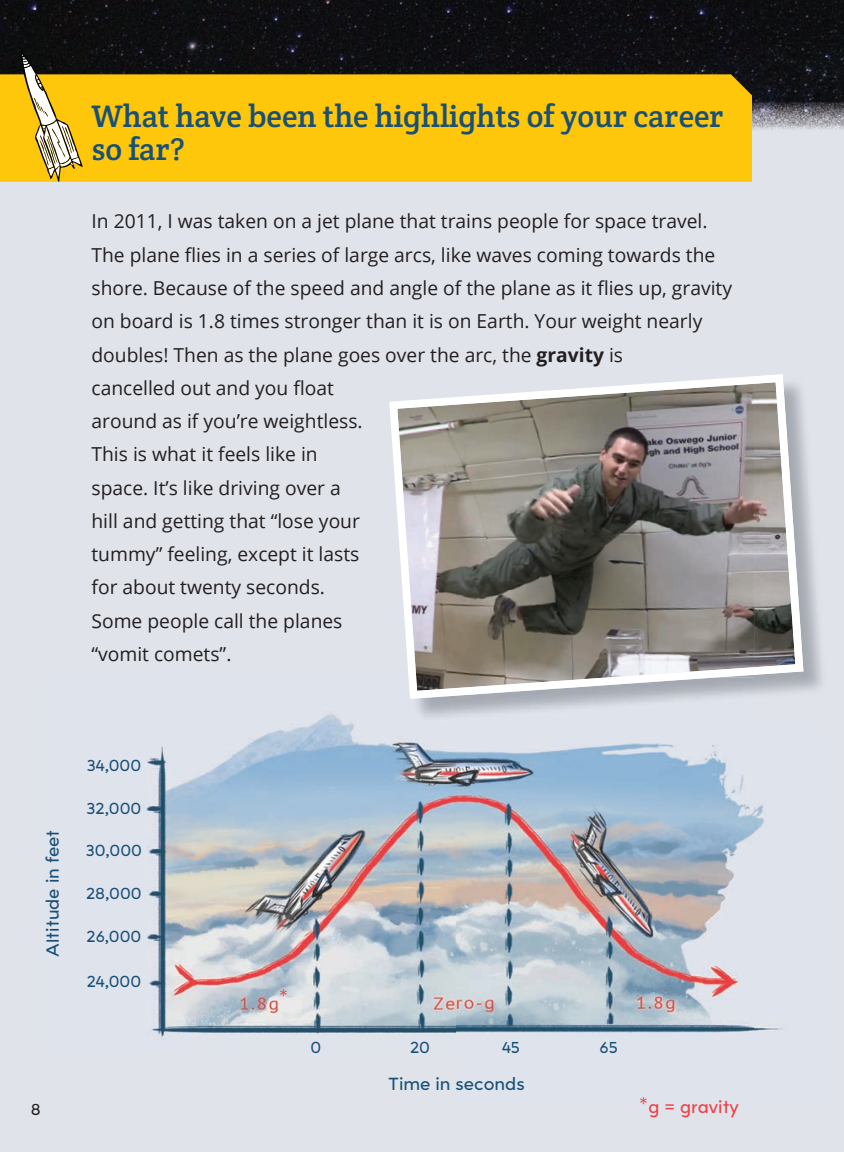
<style>
.page{position:relative;width:844px;height:1152px;background:#fff}
.page>*{position:absolute;margin:0;border:0;box-sizing:border-box;transform-origin:0 0}
.t1{font:31.5px/33.2px "Crete Round";color:#195077}
.t2{font:22.75px "Aronui";color:#ee3f43}
.t3{font:19.25px/33.2px "Open Sans";color:#231f20}
.t4{font:17.5px "Aronui";color:#195077}
.t5{font:17.5px "Aronui";color:#ee3f43}
.t6{font:15.75px "Aronui";color:#195077}
.t7{font:15.75px "Aronui";color:#231f20}
.s1{font-weight:700}
.s2{font-size:22.75px}
</style>
<div class="page">
<div style="left:0;top:0;width:843px;height:1151px;background:#e0e3ea"></div>
<img style="left:0;top:0;width:753px;height:131px">
<div style="left:0;top:74px;width:751px;height:108px;background:#fec70c"></div>
<img style="left:146px;top:714px;width:607px;height:325px">
<svg style="left:20px;top:51px;width:63px;height:131px;background:#bea13d"></svg>
<img style="left:392px;top:698px;width:361px;height:24px">
<svg style="left:389px;top:376px;width:364px;height:322px;background:#93908c"></svg>
<img style="left:753px;top:421px;width:69px;height:610px">
<img style="left:753px;top:0;width:90px;height:131px">
<img style="left:753px;top:374px;width:50px;height:300px">
<h1 class="t1" style="left:91px;top:99px;width:633px">What have been the highlights of your career so far?</h1>
<p class="t3" style="left:91px;top:204px;width:642px">In 2011, I was taken on a jet plane that trains people for space travel.<br>The plane flies in a series of large arcs, like waves coming towards the shore. Because of the speed and angle of the plane as it flies up, gravity on board is 1.8 times stronger than it is on Earth. Your weight nearly doubles! Then as the plane goes over the arc, the <span class="s1">gravity</span> is<br>cancelled out and you float<br>around as if you’re weightless.<br>This is what it feels like in<br>space. It’s like driving over a<br>hill and getting that “lose your<br>tummy” feeling, except it lasts<br>for about twenty seconds.<br>Some people call the planes<br>“vomit comets”.</p>
<p class="t4" style="left:46px;top:956px;width:129px;rotate:-90deg">Altitude in feet</p>
<p class="t6" style="left:87px;top:759px;width:56px">34,000</p>
<p class="t6" style="left:87px;top:802px;width:56px">32,000</p>
<p class="t6" style="left:86px;top:844px;width:58px">30,000</p>
<p class="t6" style="left:86px;top:887px;width:57px">28,000</p>
<p class="t6" style="left:86px;top:929px;width:56px">26,000</p>
<p class="t6" style="left:87px;top:974px;width:56px">24,000</p>
<p class="t7" style="left:31px;top:1103px;width:11px">8</p>
<p class="t2" style="left:279px;top:987px;width:11px">*</p>
<p class="t6" style="left:310px;top:1040px;width:12px">0</p>
<p class="t6" style="left:410px;top:1040px;width:21px">20</p>
<p class="t6" style="left:502px;top:1040px;width:19px">45</p>
<p class="t6" style="left:599px;top:1040px;width:20px">65</p>
<p class="t4" style="left:388px;top:1077px;width:138px">Time in seconds</p>
<p class="t5" style="left:638px;top:1099px;width:102px"><span class="s2">*</span>g = gravity</p>
</div>
